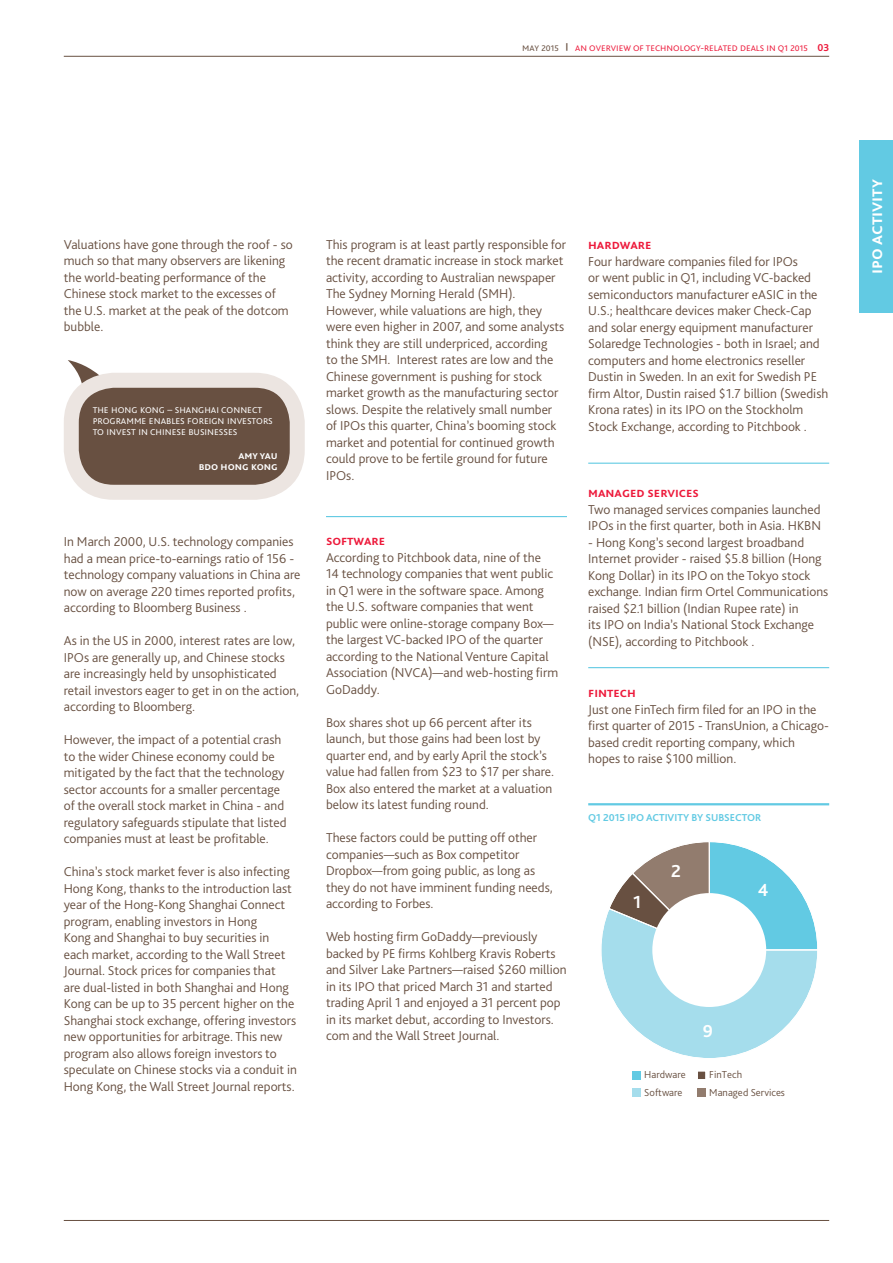
<style>
.page{position:relative;width:893px;height:1263px;background:#fff}
.page>*{position:absolute;margin:0;border:0;box-sizing:border-box;transform-origin:0 0}
.t1{font:700 18.15px "Bliss Pro";color:#fff}
.t2{font:700 18px "Bliss Pro";color:#fff}
.t3{font:300 13.5px/16.5px "Bliss Pro";color:#685041}
.t4{font:700 13.5px "Bliss Pro";color:#ed1a3b}
.t5{font:300 10.95px/10.9px "Bliss Pro";color:#fff}
.t6{font:700 10.95px/10.9px "Bliss Pro";color:#fff;text-align:right}
.t7{font:300 10.65px "Bliss Pro";color:#685041}
.t8{font:300 10.5px "Bliss Pro";color:#ed1a3b}
.t9{font:700 10.5px "Bliss Pro";color:#62cae3}
.s1{color:#685041}
.s2{font-weight:800;font-size:7.5px;color:#685041}
.s3{font-weight:700}
</style>
<div class="page">
<hr style="left:64px;top:56px;width:765px;height:1px;background:#685041">
<hr style="left:64px;top:1220px;width:765px;height:1px;background:#685041">
<div style="left:860px;top:141px;width:33px;height:172px;background:#62cae3"></div>
<hr style="left:326px;top:516px;width:241px;height:1px;background:#62cae3">
<hr style="left:588px;top:463px;width:241px;height:1px;background:#62cae3">
<svg style="left:68px;top:360px;width:30px;height:36px"></svg>
<div style="left:71px;top:380px;width:226px;height:112px;background:#685041;border-radius:43px"></div>
<div style="left:64px;top:373px;width:241px;height:127px;border:15px solid #ece5e1;border-radius:43px"></div>
<hr style="left:588px;top:667px;width:241px;height:1px;background:#62cae3">
<hr style="left:588px;top:803px;width:241px;height:2px;background:#62cae3">
<svg style="left:601px;top:842px;width:217px;height:216px"></svg>
<div style="left:632px;top:1071px;width:9px;height:8px;background:#62cae3"></div>
<div style="left:697px;top:1071px;width:9px;height:8px;background:#685041"></div>
<div style="left:697px;top:1071px;width:9px;height:9px;border:1px solid #fff"></div>
<div style="left:632px;top:1088px;width:9px;height:9px;background:#a5ddec"></div>
<div style="left:697px;top:1088px;width:9px;height:9px;background:#927c6e"></div>
<div style="left:652px;top:893px;width:114px;height:114px;background:#fff;border-radius:50%"></div>
<p class="t8" style="left:522px;top:40px;width:308px"><span class="s1">may 2015</span> <span class="s2">|</span> an overview of technology-related deals in q1 2015 <span class="s3">03</span></p>
<p class="t3" style="left:64px;top:236px;width:230px">Valuations have gone through the roof - so much so that many observers are likening the world-beating performance of the Chinese stock market to the excesses of the U.S. market at the peak of the dotcom bubble.</p>
<p class="t5" style="left:93px;top:404px;width:182px">the hong kong – shanghai connect programme enables foreign investors to invest in chinese businesses</p>
<p class="t6" style="left:199px;top:450px;width:81px">amy yau<br>bdo hong kong</p>
<p class="t3" style="left:64px;top:533px;width:238px">In March 2000, U.S. technology companies had a mean price-to-earnings ratio of 156 - technology company valuations in China are now on average 220 times reported profits, according to Bloomberg Business .</p>
<p class="t3" style="left:64px;top:632px;width:237px">As in the US in 2000, interest rates are low, IPOs are generally up, and Chinese stocks are increasingly held by unsophisticated retail investors eager to get in on the action, according to Bloomberg.</p>
<p class="t3" style="left:64px;top:731px;width:224px">However, the impact of a potential crash to the wider Chinese economy could be mitigated by the fact that the technology sector accounts for a smaller percentage of the overall stock market in China - and regulatory safeguards stipulate that listed companies must at least be profitable.</p>
<p class="t3" style="left:64px;top:863px;width:235px">China’s stock market fever is also infecting Hong Kong, thanks to the introduction last year of the Hong-Kong Shanghai Connect program, enabling investors in Hong<br>Kong and Shanghai to buy securities in each market, according to the Wall Street Journal. Stock prices for companies that<br>are dual-listed in both Shanghai and Hong Kong can be up to 35 percent higher on the Shanghai stock exchange, offering investors new opportunities for arbitrage. This new program also allows foreign investors to speculate on Chinese stocks via a conduit in Hong Kong, the Wall Street Journal reports.</p>
<p class="t3" style="left:326px;top:236px;width:242px">This program is at least partly responsible for the recent dramatic increase in stock market activity, according to Australian newspaper The Sydney Morning Herald (SMH).<br>However, while valuations are high, they were even higher in 2007, and some analysts think they are still underpriced, according<br>to the SMH. Interest rates are low and the Chinese government is pushing for stock market growth as the manufacturing sector slows. Despite the relatively small number of IPOs this quarter, China’s booming stock market and potential for continued growth could prove to be fertile ground for future IPOs.</p>
<p class="t4" style="left:326px;top:532px;width:61px">software</p>
<p class="t3" style="left:326px;top:549px;width:234px">According to Pitchbook data, nine of the<br>14 technology companies that went public in Q1 were in the software space. Among the U.S. software companies that went public were online-storage company Box— the largest VC-backed IPO of the quarter according to the National Venture Capital Association (NVCA)—and web-hosting firm GoDaddy.</p>
<p class="t3" style="left:326px;top:714px;width:230px">Box shares shot up 66 percent after its launch, but those gains had been lost by quarter end, and by early April the stock’s value had fallen from $23 to $17 per share.<br>Box also entered the market at a valuation below its latest funding round.</p>
<p class="t3" style="left:326px;top:829px;width:228px">These factors could be putting off other companies—such as Box competitor Dropbox—from going public, as long as they do not have imminent funding needs, according to Forbes.</p>
<p class="t3" style="left:326px;top:928px;width:242px">Web hosting firm GoDaddy—previously backed by PE firms Kohlberg Kravis Roberts and Silver Lake Partners—raised $260 million in its IPO that priced March 31 and started trading April 1 and enjoyed a 31 percent pop in its market debut, according to Investors. com and the Wall Street Journal.</p>
<p class="t4" style="left:588px;top:236px;width:65px">hardware</p>
<p class="t3" style="left:588px;top:252px;width:242px">Four hardware companies filed for IPOs<br>or went public in Q1, including VC-backed semiconductors manufacturer eASIC in the U.S.; healthcare devices maker Check-Cap and solar energy equipment manufacturer Solaredge Technologies - both in Israel; and computers and home electronics reseller Dustin in Sweden. In an exit for Swedish PE firm Altor, Dustin raised $1.7 billion (Swedish Krona rates) in its IPO on the Stockholm Stock Exchange, according to Pitchbook .</p>
<p class="t4" style="left:588px;top:484px;width:112px">managed services</p>
<p class="t3" style="left:588px;top:501px;width:234px">Two managed services companies launched<br>IPOs in the first quarter, both in Asia. HKBN</p>
<p class="t3" style="left:588px;top:534px;width:242px">- Hong Kong’s second largest broadband Internet provider - raised $5.8 billion (Hong Kong Dollar) in its IPO on the Tokyo stock exchange. Indian firm Ortel Communications raised $2.1 billion (Indian Rupee rate) in<br>its IPO on India’s National Stock Exchange (NSE), according to Pitchbook .</p>
<p class="t4" style="left:588px;top:685px;width:49px">fintech</p>
<p class="t3" style="left:588px;top:701px;width:242px">Just one FinTech firm filed for an IPO in the first quarter of 2015 - TransUnion, a Chicago&shy;based credit reporting company, which hopes to raise $100 million.</p>
<p class="t9" style="left:588px;top:811px;width:175px">Q1 2015 IPO ACTIVITY BY SUBSECTOR</p>
<h1 class="t1" style="left:633px;top:890px;width:10px">1</h1>
<h1 class="t1" style="left:671px;top:860px;width:11px">2</h1>
<h1 class="t1" style="left:758px;top:878px;width:12px">4</h1>
<h1 class="t1" style="left:703px;top:1019px;width:12px">9</h1>
<p class="t7" style="left:644px;top:1068px;width:43px">Hardware</p>
<p class="t7" style="left:709px;top:1068px;width:34px">FinTech</p>
<p class="t7" style="left:644px;top:1086px;width:40px">Software</p>
<p class="t7" style="left:709px;top:1086px;width:77px">Managed Services</p>
<h2 class="t2" style="left:865px;top:274px;width:96px;rotate:-90deg">ipo activity</h2>
</div>
